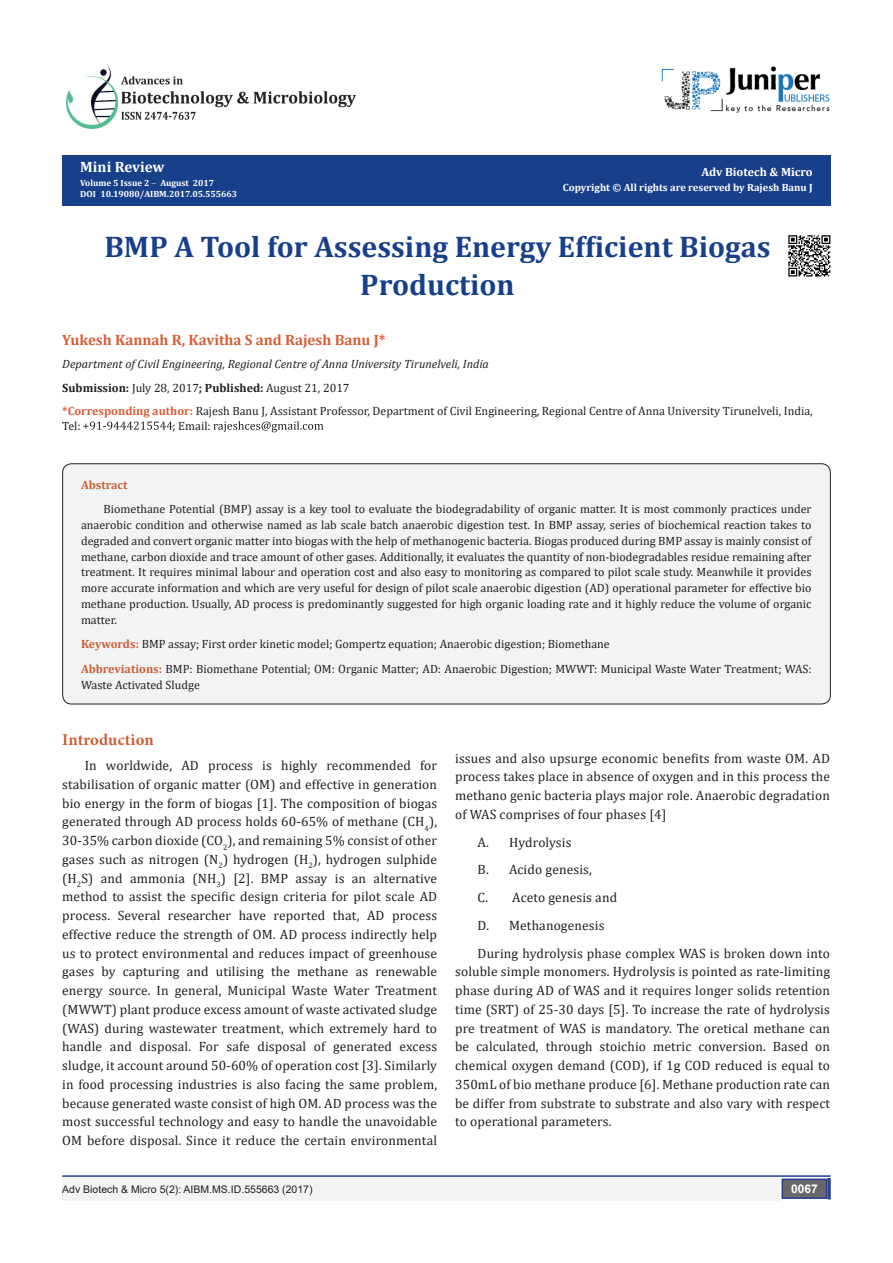
<style>
.page{position:relative;width:893px;height:1263px;background:#fff}
.page>*{position:absolute;margin:0;border:0;box-sizing:border-box;transform-origin:0 0}
.t1{font:700 30px/37.5px "Cambria";color:#183f89;text-align:center}
.t2{font:700 16.5px "Minion Pro";letter-spacing:.005em;color:#ca5f37}
.t3{font:700 15px "Cambria";color:#d55e37}
.t4{font:700 15px "Cambria";color:#fff}
.t5{font:13.5px/18.8px "Cambria";letter-spacing:.01em;color:#231f20;text-align:justify}
.t6{font:12px/15.8px "Cambria";color:#231f20}
.t7{font:italic 12px "Cambria";color:#231f20}
.t8{font:700 12px "Cambria";color:#fff}
.t9{font:700 12px "Cambria";color:#ca5f37}
.t10{font:700 12px "Arial";color:#fff}
.t11{font:10.5px "Arial";color:#231f20}
.t12{font:700 10.5px "Cambria";color:#fff}
.t13{font:700 9px "Cambria";color:#fff}
.s1{color:#00f}
.s2{font-weight:700}
.s3{font-weight:700;color:#d55e37}
.s4{font-weight:700;color:#ca5f37}
</style>
<div class="page">
<div style="left:62px;top:155px;width:769px;height:51px;background:#183f89"></div>
<svg style="left:83px;top:421px;width:89px;height:9px"></svg>
<svg style="left:213px;top:421px;width:110px;height:11px"></svg>
<hr style="left:62px;top:1175px;width:769px;height:2px;background:#253f8e">
<div style="left:62px;top:1177px;width:494px;height:24px;background:#f2f3f4"></div>
<div style="left:782px;top:1179px;width:45px;height:19px;background:#68676a"></div>
<div style="left:781px;top:1178px;width:46px;height:21px;border:2px solid #253f8e"></div>
<svg style="left:827px;top:1178px;width:4px;height:21px"></svg>
<img style="left:662px;top:66px;width:168px;height:47px">
<img style="left:66px;top:65px;width:290px;height:64px">
<div style="left:506px;top:1177px;width:273px;height:24px;background:#f2f3f4"></div>
<div style="left:63px;top:464px;width:767px;height:240px;background:#f2f3f4;border-radius:9px"></div>
<div style="left:62px;top:463px;width:769px;height:241px;border:1px solid #231f20;border-radius:9px"></div>
<img style="left:788px;top:235px;width:43px;height:42px">
<p class="t4" style="left:80px;top:157px;width:86px">Mini Review</p>
<p class="t13" style="left:80px;top:177px;width:135px">Volume 5 Issue 2 August 2017</p>
<p class="t13" style="left:80px;top:188px;width:158px">DOI<span class="s1">:</span> 10.19080/AIBM.2017.05.555663</p>
<p class="t8" style="left:701px;top:163px;width:113px">Adv Biotech &amp; Micro</p>
<p class="t12" style="left:563px;top:180px;width:251px">Copyright © All rights are reserved by Rajesh Banu J</p>
<p class="t1" style="left:104px;top:227px;width:668px">BMP A Tool for Assessing Energy Efficient Biogas<br>Production</p>
<p class="t3" style="left:62px;top:329px;width:325px">Yukesh Kannah R, Kavitha S and Rajesh Banu J*</p>
<p class="t7" style="left:62px;top:356px;width:428px">Department of Civil Engineering, Regional Centre of Anna University Tirunelveli, India</p>
<p class="t6" style="left:62px;top:380px;width:289px"><span class="s2">Submission:</span> July 28, 2017<span class="s2">; Published:</span> August 21, 2017</p>
<p class="t6" style="left:62px;top:404px;width:752px;line-height:14.4px"><span class="s3">*Corresponding author:</span> Rajesh Banu J, Assistant Professor, Department of Civil Engineering, Regional Centre of Anna University Tirunelveli, India,<br>Tel:</p>
<p class="t6" style="left:172px;top:418px;width:40px">; Email:</p>
<p class="t9" style="left:81px;top:476px;width:48px">Abstract</p>
<p class="t6" style="left:81px;top:501px;width:732px;text-align:justify;text-indent:22px">Biomethane Potential (BMP) assay is a key tool to evaluate the biodegradability of organic matter. It is most commonly practices under anaerobic condition and otherwise named as lab scale batch anaerobic digestion test. In BMP assay, series of biochemical reaction takes to degraded and convert organic matter into biogas with the help of methanogenic bacteria. Biogas produced during BMP assay is mainly consist of methane, carbon dioxide and trace amount of other gases. Additionally, it evaluates the quantity of non-biodegradables residue remaining after treatment. It requires minimal labour and operation cost and also easy to monitoring as compared to pilot scale study. Meanwhile it provides more accurate information and which are very useful for design of pilot scale anaerobic digestion (AD) operational parameter for effective bio methane production. Usually, AD process is predominantly suggested for high organic loading rate and it highly reduce the volume of organic matter.</p>
<p class="t6" style="left:81px;top:636px;width:530px"><span class="s4">Keywords:</span> BMP assay; First order kinetic model; Gompertz equation; Anaerobic digestion; Biomethane</p>
<p class="t6" style="left:81px;top:661px;width:732px"><span class="s4">Abbreviations:</span> BMP: Biomethane Potential; OM: Organic Matter; AD: Anaerobic Digestion; MWWT: Municipal Waste Water Treatment; WAS:<br>Waste Activated Sludge</p>
<p class="t2" style="left:62px;top:728px;width:93px">Introduction</p>
<p class="t5" style="left:62px;top:756px;width:376px;text-indent:22px">In worldwide, AD process is highly recommended for stabilisation of organic matter (OM) and effective in generation bio energy in the form of biogas [1]. The composition of biogas generated through AD process holds 60-65% of methane (CH<sub>4</sub>), 30-35% carbon dioxide (CO<sub>2</sub>), and remaining 5% consist of other gases such as nitrogen (N<sub>2</sub>) hydrogen (H<sub>2</sub>), hydrogen sulphide (H<sub>2</sub>S) and ammonia (NH<sub>3</sub>) [2]. BMP assay is an alternative method to assist the specific design criteria for pilot scale AD process. Several researcher have reported that, AD process effective reduce the strength of OM. AD process indirectly help us to protect environmental and reduces impact of greenhouse gases by capturing and utilising the methane as renewable energy source. In general, Municipal Waste Water Treatment (MWWT) plant produce excess amount of waste activated sludge (WAS) during wastewater treatment, which extremely hard to handle and disposal. For safe disposal of generated excess sludge, it account around 50-60% of operation cost [3]. Similarly in food processing industries is also facing the same problem, because generated waste consist of high OM. AD process was the most successful technology and easy to handle the unavoidable OM before disposal. Since it reduce the certain environmental</p>
<p class="t5" style="left:455px;top:749px;width:376px">issues and also upsurge economic benefits from waste OM. AD process takes place in absence of oxygen and in this process the methano genic bacteria plays major role. Anaerobic degradation of WAS comprises of four phases [4]</p>
<p class="t5" style="left:478px;top:833px;width:95px">A. Hydrolysis</p>
<p class="t5" style="left:478px;top:860px;width:116px">B. Acido genesis,</p>
<p class="t5" style="left:478px;top:888px;width:141px">C. Aceto genesis and</p>
<p class="t5" style="left:478px;top:916px;width:128px">D. Methanogenesis</p>
<p class="t5" style="left:455px;top:944px;width:376px;text-indent:22px">During hydrolysis phase complex WAS is broken down into soluble simple monomers. Hydrolysis is pointed as rate-limiting phase during AD of WAS and it requires longer solids retention time (SRT) of 25-30 days [5]. To increase the rate of hydrolysis pre treatment of WAS is mandatory. The oretical methane can be calculated, through stoichio metric conversion. Based on chemical oxygen demand (COD), if 1g COD reduced is equal to 350mL of bio methane produce [6]. Methane production rate can be differ from substrate to substrate and also vary with respect to operational parameters.</p>
<p class="t11" style="left:62px;top:1182px;width:252px">Adv Biotech &amp; Micro 5(2): AIBM.MS.ID.555663 (2017)</p>
<p class="t10" style="left:791px;top:1180px;width:28px">0067</p>
</div>
